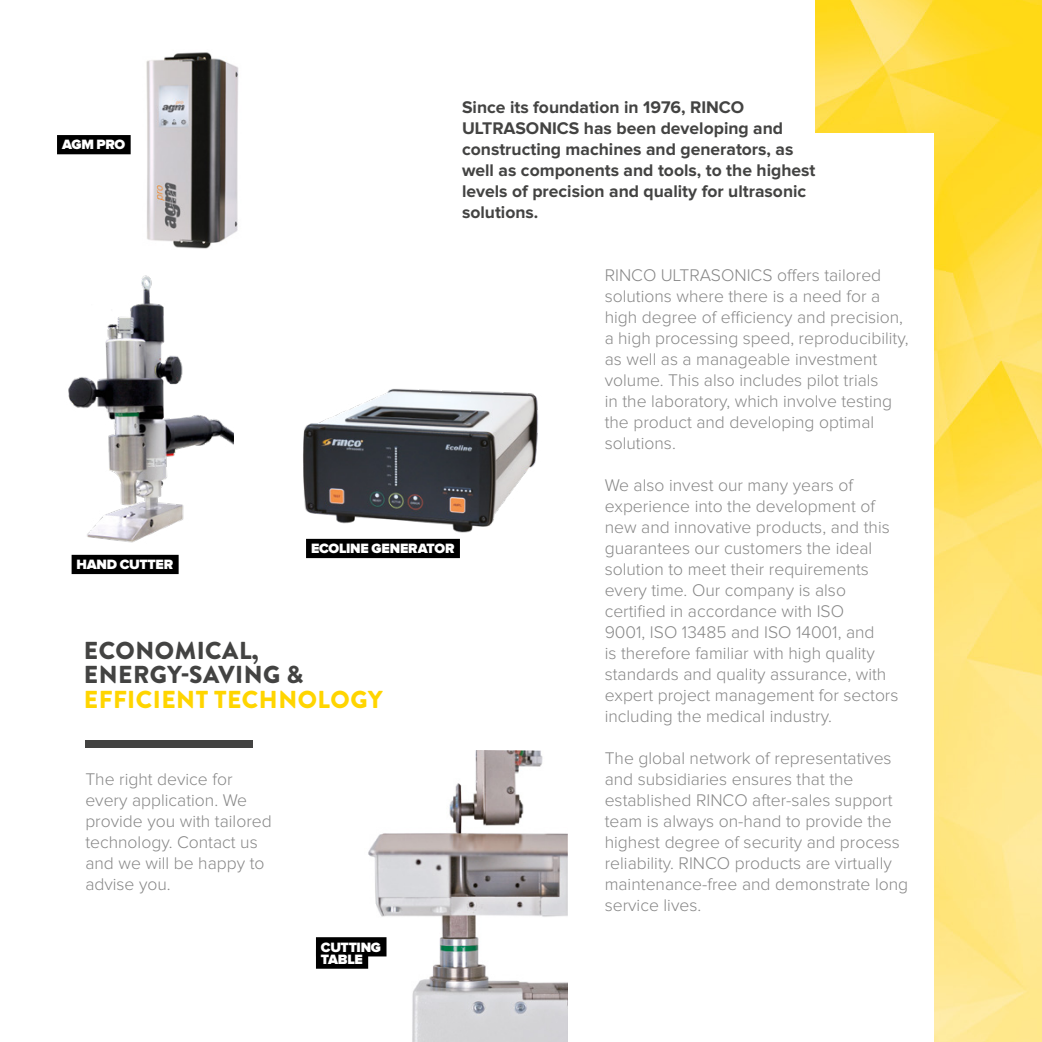
<style>
.page{position:relative;width:1042px;height:1042px;background:#fff}
.page>*{position:absolute;margin:0;border:0;box-sizing:border-box;transform-origin:0 0}
.t1{font:900 24.5px/24.5px "Brandon Grotesque";letter-spacing:.02em;color:#434342}
.t2{font:900 24.5px "Brandon Grotesque";letter-spacing:.02em;color:#ffd500}
.t3{font:300 17.5px/21px "Proxima Nova";color:#878787}
.t4{font:700 17.5px/21px "Proxima Nova";color:#434342}
.t5{font:900 14px/12.2px "Proxima Nova";letter-spacing:-.015em;color:#fff}
</style>
<div class="page">
<img style="left:815px;top:0;width:227px;height:1042px">
<img style="left:68px;top:275px;width:166px;height:268px">
<img style="left:365px;top:750px;width:203px;height:292px">
<img style="left:303px;top:389px;width:235px;height:150px">
<div style="left:85px;top:740px;width:168px;height:7px;background:#434342"></div>
<img style="left:146px;top:52px;width:93px;height:197px">
<div style="left:57px;top:135px;width:74px;height:19px;background:#000"></div>
<div style="left:580px;top:134px;width:353px;height:908px;background:#fff"></div>
<div style="left:72px;top:555px;width:107px;height:19px;background:#000"></div>
<div style="left:316px;top:937px;width:70px;height:19px;background:#000"></div>
<div style="left:316px;top:949px;width:52px;height:19px;background:#000"></div>
<div style="left:306px;top:539px;width:154px;height:19px;background:#000"></div>
<p class="t5" style="left:62px;top:139px;width:65px">AGM PRO</p>
<p class="t4" style="left:462px;top:97px;width:355px">Since its foundation in 1976, RINCO ULTRASONICS has been developing and constructing machines and generators, as well as components and tools, to the highest levels of precision and quality for ultrasonic solutions.</p>
<p class="t5" style="left:77px;top:559px;width:98px">HAND CUTTER</p>
<p class="t5" style="left:311px;top:543px;width:145px">ECOLINE GENERATOR</p>
<h1 class="t1" style="left:84px;top:638px;width:221px">ECONOMICAL,<br>ENERGY-SAVING &amp;</h1>
<h1 class="t2" style="left:84px;top:682px;width:300px">EFFICIENT TECHNOLOGY</h1>
<p class="t3" style="left:85px;top:769px;width:188px">The right device for every application. We provide you with tailored technology. Contact us and we will be happy to advise you.</p>
<p class="t5" style="left:321px;top:941px;width:62px">CUTTING<br>TABLE</p>
<p class="t3" style="left:605px;top:265px;width:305px">RINCO ULTRASONICS offers tailored solutions where there is a need for a high degree of efficiency and precision, a high processing speed, reproducibility, as well as a manageable investment volume. This also includes pilot trials<br>in the laboratory, which involve testing the product and developing optimal solutions.</p>
<p class="t3" style="left:605px;top:475px;width:295px">We also invest our many years of experience into the development of new and innovative products, and this guarantees our customers the ideal solution to meet their requirements every time. Our company is also certified in accordance with ISO<br>9001, ISO 13485 and ISO 14001, and<br>is therefore familiar with high quality standards and quality assurance, with expert project management for sectors including the medical industry.</p>
<p class="t3" style="left:605px;top:748px;width:305px">The global network of representatives and subsidiaries ensures that the established RINCO after-sales support team is always on-hand to provide the highest degree of security and process reliability. RINCO products are virtually maintenance-free and demonstrate long service lives.</p>
</div>
